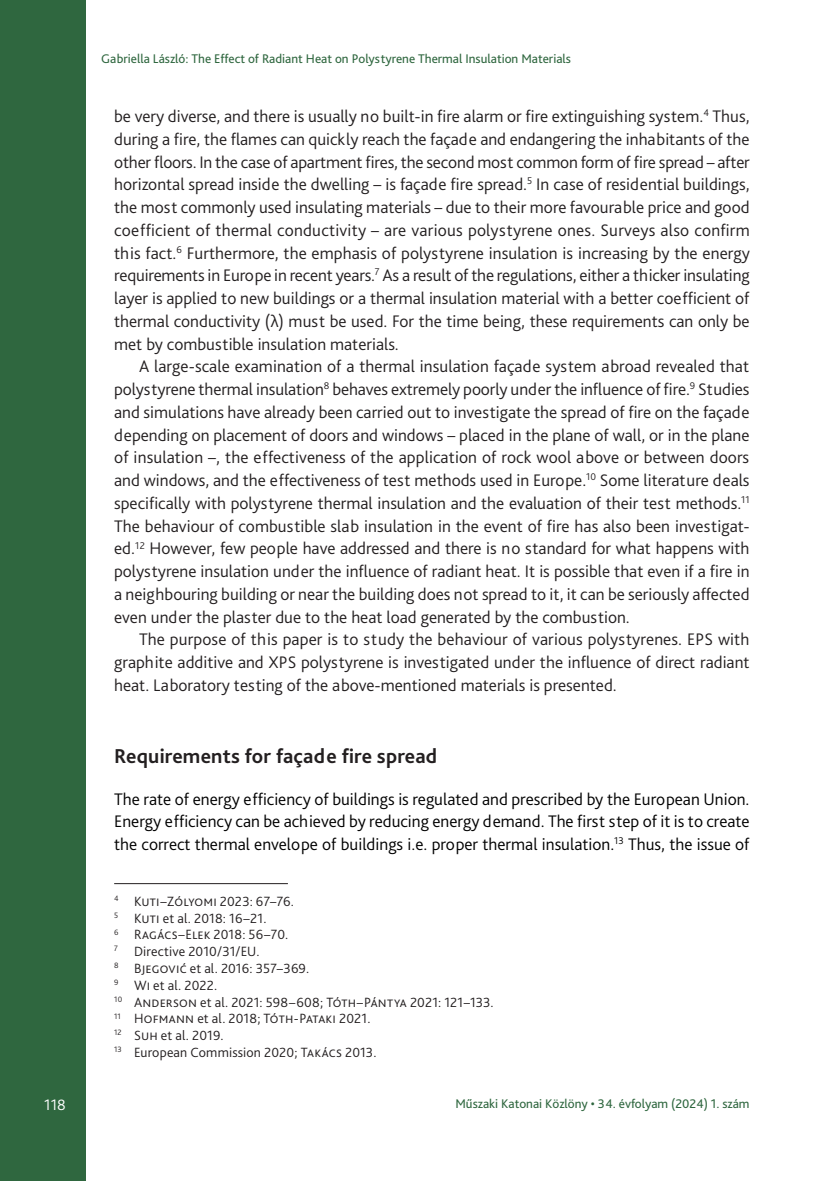
<style>
.page{position:relative;width:834px;height:1181px;background:#fff}
.page>*{position:absolute;margin:0;border:0;box-sizing:border-box;transform-origin:0 0}
.Címsor_1{font:700 21px "Bliss Pro";letter-spacing:.01em;color:#231f20}
.Szöveg{font:300 17.5px/22.8px "Bliss Pro";color:#231f20;text-align:justify}
.Szöveg_1st{font:300 17.5px/22.8px "Bliss Pro";color:#231f20;text-align:justify}
.Szöveg_1st___3_mm{font:300 17.5px/22.8px "Bliss Pro";color:#000;text-align:justify}
.t1{font:300 15.75px "Bliss Pro";color:#fff}
.Lábjegyzet{font:300 14px "Bliss Pro";letter-spacing:.01em;color:#231f20}
.t2{font:13.12px "Bliss Pro";color:#2f673f}
</style>
<div class="page">
<div style="left:0;top:0;width:85px;height:1181px;background:#2f673f"></div>
<hr style="left:114px;top:883px;width:174px;height:1px;background:#231f20">
<p class="t1" style="left:44px;top:1095px;width:23px">118</p>
<p class="t2" style="left:101px;top:50px;width:471px">Gabriella László: The Effect of Radiant Heat on Polystyrene Thermal Insulation Materials</p>
<p class="Szöveg_1st" style="left:114px;top:104px;width:637px">be very diverse, and there is usually no built-in fire alarm or fire extinguishing system.<sup>4</sup> Thus, during a fire, the flames can quickly reach the façade and endangering the inhabitants of the other floors. In the case of apartment fires, the second most common form of fire spread – after horizontal spread inside the dwelling – is façade fire spread.<sup>5</sup> In case of residential buildings, the most commonly used insulating materials – due to their more favourable price and good coefficient of thermal conductivity – are various polystyrene ones. Surveys also confirm this fact.<sup>6</sup> Furthermore, the emphasis of polystyrene insulation is increasing by the energy requirements in Europe in recent years.<sup>7</sup> As a result of the regulations, either a thicker insulating layer is applied to new buildings or a thermal insulation material with a better coefficient of thermal conductivity (λ) must be used. For the time being, these requirements can only be met by combustible insulation materials.</p>
<p class="Szöveg" style="left:114px;top:355px;width:636px;text-indent:25px">A large-scale examination of a thermal insulation façade system abroad revealed that polystyrene thermal insulation<sup>8</sup> behaves extremely poorly under the influence of fire.<sup>9</sup> Studies and simulations have already been carried out to investigate the spread of fire on the façade depending on placement of doors and windows – placed in the plane of wall, or in the plane of insulation –, the effectiveness of the application of rock wool above or between doors and windows, and the effectiveness of test methods used in Europe.<sup>10</sup> Some literature deals specifically with polystyrene thermal insulation and the evaluation of their test methods.<sup>11<br></sup>The behaviour of combustible slab insulation in the event of fire has also been investigat&shy;ed.<sup>12</sup> However, few people have addressed and there is no standard for what happens with polystyrene insulation under the influence of radiant heat. It is possible that even if a fire in a neighbouring building or near the building does not spread to it, it can be seriously affected even under the plaster due to the heat load generated by the combustion.</p>
<p class="Szöveg" style="left:114px;top:628px;width:637px;text-indent:25px">The purpose of this paper is to study the behaviour of various polystyrenes. EPS with graphite additive and XPS polystyrene is investigated under the influence of direct radiant heat. Laboratory testing of the above-mentioned materials is presented.</p>
<p class="Címsor_1" style="left:114px;top:742px;width:324px">Requirements for façade fire spread</p>
<p class="Szöveg_1st___3_mm" style="left:114px;top:787px;width:637px">The rate of energy efficiency of buildings is regulated and prescribed by the European Union.<br>Energy efficiency can be achieved by reducing energy demand. The first step of it is to create the correct thermal envelope of buildings i.e. proper thermal insulation.<sup>13</sup> Thus, the issue of</p>
<p class="Lábjegyzet" style="left:114px;top:892px;width:181px"><sup>4</sup> Kuti–Zólyomi 2023: 67–76.</p>
<p class="Lábjegyzet" style="left:114px;top:909px;width:154px"><sup>5</sup> Kuti et al. 2018: 16–21.</p>
<p class="Lábjegyzet" style="left:114px;top:926px;width:176px"><sup>6</sup> Ragács–Elek 2018: 56–70.</p>
<p class="Lábjegyzet" style="left:114px;top:942px;width:147px"><sup>7</sup> Directive 2010/31/EU.</p>
<p class="Lábjegyzet" style="left:114px;top:959px;width:196px"><sup>8</sup> Bjegović et al. 2016: 357–369.</p>
<p class="Lábjegyzet" style="left:114px;top:976px;width:105px"><sup>9</sup> Wi et al. 2022.</p>
<p class="Lábjegyzet" style="left:114px;top:993px;width:381px"><sup>10</sup> Anderson et al. 2021: 598–608; Tóth–Pántya 2021: 121–133.</p>
<p class="Lábjegyzet" style="left:114px;top:1010px;width:258px"><sup>11</sup> Hofmann et al. 2018; Tóth-Pataki 2021.</p>
<p class="Lábjegyzet" style="left:114px;top:1026px;width:111px"><sup>12</sup> Suh et al. 2019.</p>
<p class="Lábjegyzet" style="left:114px;top:1043px;width:264px"><sup>13</sup> European Commission 2020; Takács 2013.</p>
<p class="t2" style="left:455px;top:1095px;width:295px">Műszaki Katonai Közlöny • 34. évfolyam (2024) 1. szám</p>
</div>
